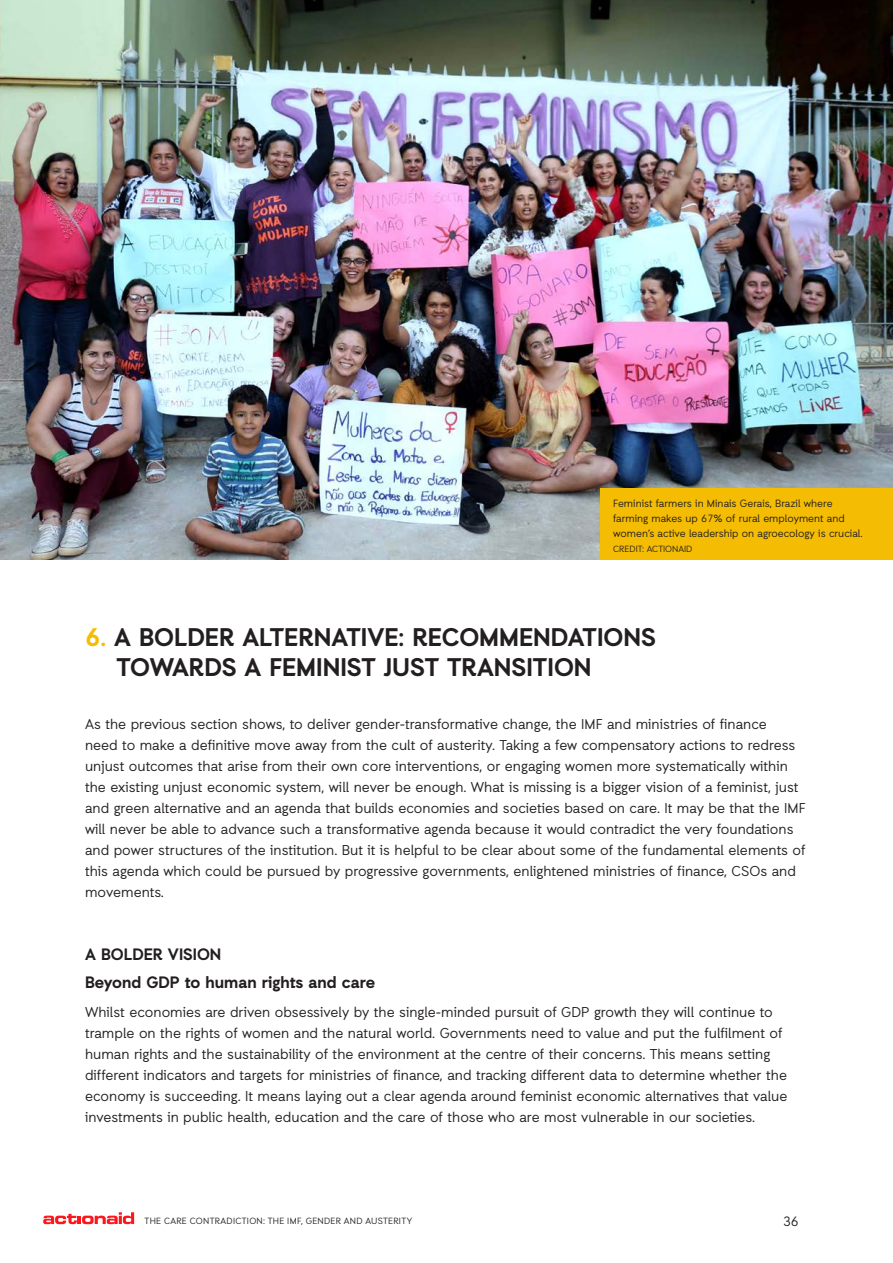
<style>
.page{position:relative;width:893px;height:1263px;background:#fff}
.page>*{position:absolute;margin:0;border:0;box-sizing:border-box;transform-origin:0 0}
.t1{font:700 25.5px "Auxilia";color:#231f20}
.t2{font:700 16.5px "Auxilia";color:#231f20}
.t3{font:14.25px/21px "Auxilia";color:#231f20}
.t4{font:13.5px "Auxilia";color:#231f20}
.body_copy{font:10.5px/15px "Auxilia";color:#231f20}
.t5{font:9px "Auxilia";letter-spacing:.03em;color:#231f20}
.t6{font:9px "Auxilia";color:#231f20}
.s1{color:#f4bc03}
</style>
<div class="page">
<svg style="left:43px;top:1212px;width:91px;height:12px"></svg>
<img style="left:0;top:0;width:893px;height:559px">
<div style="left:600px;top:488px;width:293px;height:72px;background:#f4bc03"></div>
<p class="body_copy" style="left:613px;top:495px;width:251px">Feminist farmers in Minais Gerais, Brazil where farming makes up 67% of rural employment and women’s active leadership on agroecology is crucial.</p>
<p class="t6" style="left:613px;top:543px;width:81px">CREDIT: ACTIONAID</p>
<p class="t1" style="left:85px;top:622px;width:572px"><span class="s1">6.</span> A BOLDER ALTERNATIVE: RECOMMENDATIONS</p>
<p class="t1" style="left:117px;top:652px;width:477px">TOWARDS A FEMINIST JUST TRANSITION</p>
<p class="t3" style="left:85px;top:713px;width:722px">As the previous section shows, to deliver gender-transformative change, the IMF and ministries of finance<br>need to make a definitive move away from the cult of austerity. Taking a few compensatory actions to redress unjust outcomes that arise from their own core interventions, or engaging women more systematically within the existing unjust economic system, will never be enough. What is missing is a bigger vision of a feminist, just and green alternative and an agenda that builds economies and societies based on care. It may be that the IMF will never be able to advance such a transformative agenda because it would contradict the very foundations and power structures of the institution. But it is helpful to be clear about some of the fundamental elements of this agenda which could be pursued by progressive governments, enlightened ministries of finance, CSOs and movements.</p>
<p class="t2" style="left:85px;top:944px;width:138px">A BOLDER VISION</p>
<p class="t2" style="left:85px;top:972px;width:292px">Beyond GDP to human rights and care</p>
<p class="t3" style="left:85px;top:1001px;width:704px">Whilst economies are driven obsessively by the single-minded pursuit of GDP growth they will continue to trample on the rights of women and the natural world. Governments need to value and put the fulfilment of human rights and the sustainability of the environment at the centre of their concerns. This means setting different indicators and targets for ministries of finance, and tracking different data to determine whether the economy is succeeding. It means laying out a clear agenda around feminist economic alternatives that value investments in public health, education and the care of those who are most vulnerable in our societies.</p>
<p class="t5" style="left:145px;top:1215px;width:269px">THE CARE CONTRADICTION: THE IMF, GENDER AND AUSTERITY</p>
<p class="t4" style="left:783px;top:1213px;width:17px">36</p>
</div>
